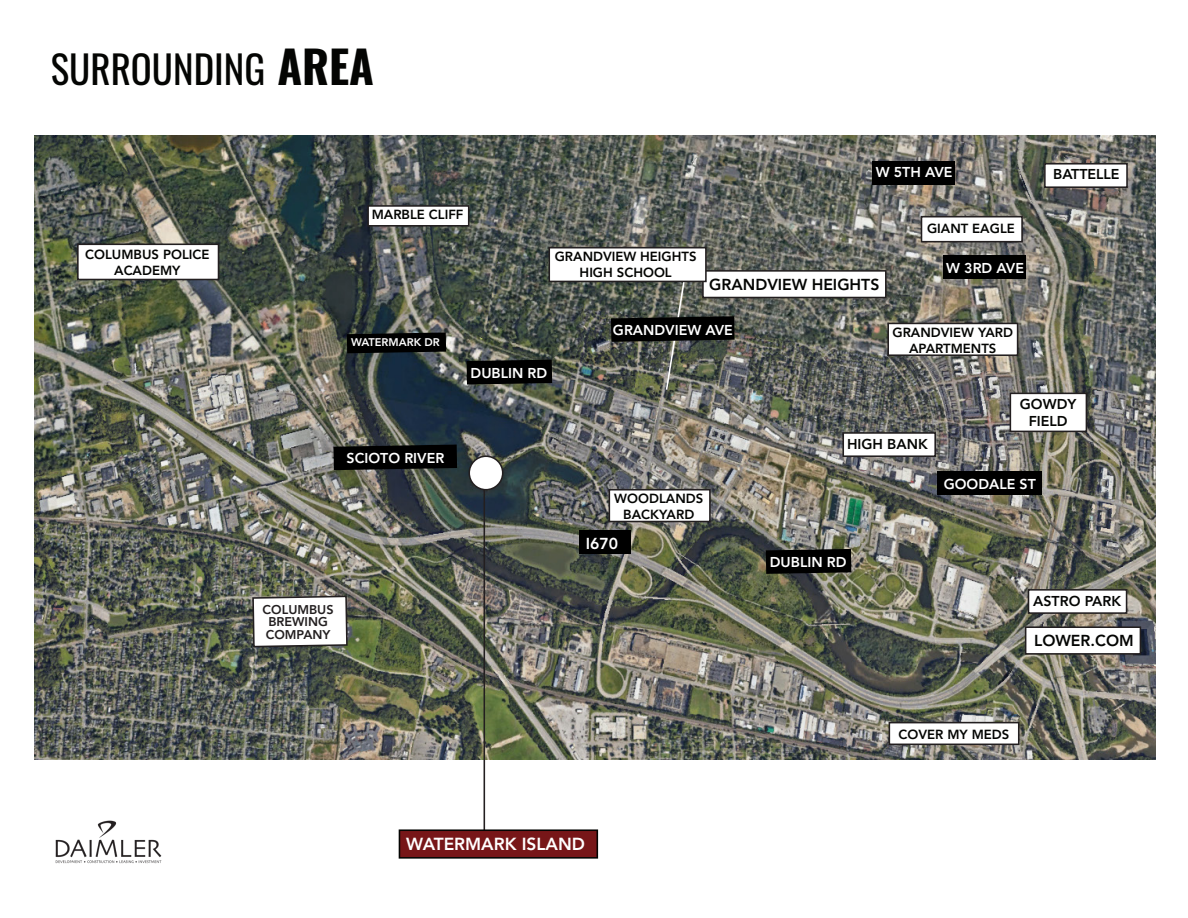
<style>
.page{position:relative;width:1188px;height:918px;background:#fff}
.page>*{position:absolute;margin:0;border:0;box-sizing:border-box;transform-origin:0 0}
.t1{font:39px "Oswald";color:#040503}
.t2{font:800 17.4px "Avenir LT Pro";color:#fff}
.t3{font:800 15.75px "Avenir LT Pro";color:#040503}
.t4{font:800 15.75px "Avenir LT Pro";color:#fff}
.t5{font:800 14.25px "Avenir LT Pro";color:#fff}
.t6{font:800 14.25px "Avenir LT Pro";color:#040503}
.t7{font:800 13.2px/15.8px "Avenir LT Pro";color:#040503;text-align:center}
.t8{font:800 12.6px/12.6px "Avenir LT Pro";color:#231f20}
.t9{font:800 11.1px "Avenir LT Pro";color:#fff}
.s1{font-weight:700;font-size:45px}
</style>
<div class="page">
<img style="left:55px;top:820px;width:107px;height:44px">
<img style="left:34px;top:135px;width:1121px;height:624px">
<hr style="left:484px;top:476px;width:1px;height:354px;background:#231f20">
<div style="left:469px;top:456px;width:34px;height:34px;background:#fff;border-radius:50%"></div>
<div style="left:468px;top:455px;width:36px;height:36px;border:2px solid #231f20;border-radius:50%"></div>
<div style="left:609px;top:490px;width:101px;height:32px;background:#fff"></div>
<div style="left:609px;top:489px;width:102px;height:33px;border:2px solid #231f20"></div>
<div style="left:703px;top:271px;width:183px;height:27px;background:#fff"></div>
<div style="left:702px;top:270px;width:185px;height:28px;border:2px solid #231f20"></div>
<div style="left:1010px;top:393px;width:76px;height:38px;background:#fff"></div>
<div style="left:1010px;top:393px;width:77px;height:39px;border:2px solid #231f20"></div>
<div style="left:843px;top:433px;width:92px;height:23px;background:#fff"></div>
<div style="left:842px;top:432px;width:94px;height:25px;border:2px solid #231f20"></div>
<div style="left:888px;top:323px;width:130px;height:32px;background:#fff"></div>
<div style="left:887px;top:323px;width:131px;height:33px;border:2px solid #231f20"></div>
<div style="left:921px;top:217px;width:101px;height:25px;background:#fff"></div>
<div style="left:921px;top:216px;width:102px;height:26px;border:2px solid #231f20"></div>
<div style="left:1045px;top:164px;width:82px;height:23px;background:#fff"></div>
<div style="left:1044px;top:163px;width:84px;height:25px;border:2px solid #231f20"></div>
<div style="left:873px;top:161px;width:82px;height:23px;background:#000"></div>
<div style="left:944px;top:255px;width:82px;height:24px;background:#000"></div>
<div style="left:937px;top:472px;width:105px;height:23px;background:#000"></div>
<div style="left:579px;top:530px;width:51px;height:24px;background:#000"></div>
<svg style="left:611px;top:251px;width:124px;height:140px"></svg>
<svg style="left:766px;top:549px;width:85px;height:25px"></svg>
<svg style="left:251px;top:595px;width:98px;height:53px"></svg>
<svg style="left:333px;top:445px;width:124px;height:25px"></svg>
<div style="left:399px;top:829px;width:199px;height:30px;background:#771618;border:2px solid #040503"></div>
<div style="left:368px;top:206px;width:101px;height:20px;background:#fff"></div>
<div style="left:367px;top:205px;width:103px;height:22px;border:2px solid #231f20"></div>
<div style="left:549px;top:248px;width:157px;height:33px;background:#fff"></div>
<div style="left:548px;top:247px;width:159px;height:35px;border:2px solid #231f20"></div>
<div style="left:1026px;top:627px;width:114px;height:27px;background:#fff"></div>
<div style="left:1025px;top:626px;width:116px;height:29px;border:2px solid #231f20"></div>
<div style="left:1028px;top:590px;width:99px;height:23px;background:#fff"></div>
<div style="left:1028px;top:589px;width:99px;height:25px;border:2px solid #231f20"></div>
<div style="left:889px;top:723px;width:130px;height:21px;background:#fff"></div>
<div style="left:889px;top:722px;width:131px;height:23px;border:2px solid #231f20"></div>
<svg style="left:347px;top:332px;width:99px;height:21px"></svg>
<svg style="left:467px;top:360px;width:85px;height:25px"></svg>
<div style="left:78px;top:244px;width:141px;height:36px;background:#fff"></div>
<div style="left:77px;top:244px;width:142px;height:36px;border:2px solid #231f20"></div>
<p class="t1" style="left:51px;top:35px;width:325px">SURROUNDING <span class="s1">AREA</span></p>
<p class="t7" style="left:85px;top:247px;width:126px">COLUMBUS POLICE<br>ACADEMY</p>
<p class="t8" style="left:263px;top:603px;width:72px">COLUMBUS<br>BREWING<br>COMPANY</p>
<p class="t7" style="left:372px;top:207px;width:93px">MARBLE CLIFF</p>
<p class="t5" style="left:876px;top:163px;width:78px">W 5TH AVE</p>
<p class="t6" style="left:1053px;top:166px;width:68px">BATTELLE</p>
<p class="t7" style="left:555px;top:249px;width:143px">GRANDVIEW HEIGHTS<br>HIGH SCHOOL</p>
<p class="t3" style="left:709px;top:275px;width:172px">GRANDVIEW HEIGHTS</p>
<p class="t7" style="left:927px;top:221px;width:89px">GIANT EAGLE</p>
<p class="t5" style="left:946px;top:259px;width:79px">W 3RD AVE</p>
<p class="t9" style="left:351px;top:335px;width:90px">WATERMARK DR</p>
<p class="t5" style="left:471px;top:364px;width:78px">DUBLIN RD</p>
<p class="t5" style="left:347px;top:450px;width:99px">SCIOTO RIVER</p>
<p class="t5" style="left:613px;top:321px;width:121px">GRANDVIEW AVE</p>
<p class="t7" style="left:614px;top:491px;width:90px">WOODLANDS<br>BACKYARD</p>
<p class="t4" style="left:586px;top:534px;width:34px">I670</p>
<p class="t7" style="left:892px;top:324px;width:122px">GRANDVIEW YARD<br>APARTMENTS</p>
<p class="t6" style="left:847px;top:435px;width:82px">HIGH BANK</p>
<p class="t6" style="left:1020px;top:396px;width:58px">GOWDY</p>
<p class="t6" style="left:1029px;top:413px;width:40px">FIELD</p>
<p class="t5" style="left:944px;top:475px;width:94px">GOODALE ST</p>
<p class="t5" style="left:770px;top:554px;width:78px">DUBLIN RD</p>
<p class="t6" style="left:1033px;top:592px;width:90px">ASTRO PARK</p>
<p class="t3" style="left:1034px;top:631px;width:101px">LOWER.COM</p>
<p class="t7" style="left:898px;top:727px;width:112px">COVER MY MEDS</p>
<p class="t2" style="left:406px;top:834px;width:180px">WATERMARK ISLAND</p>
</div>
